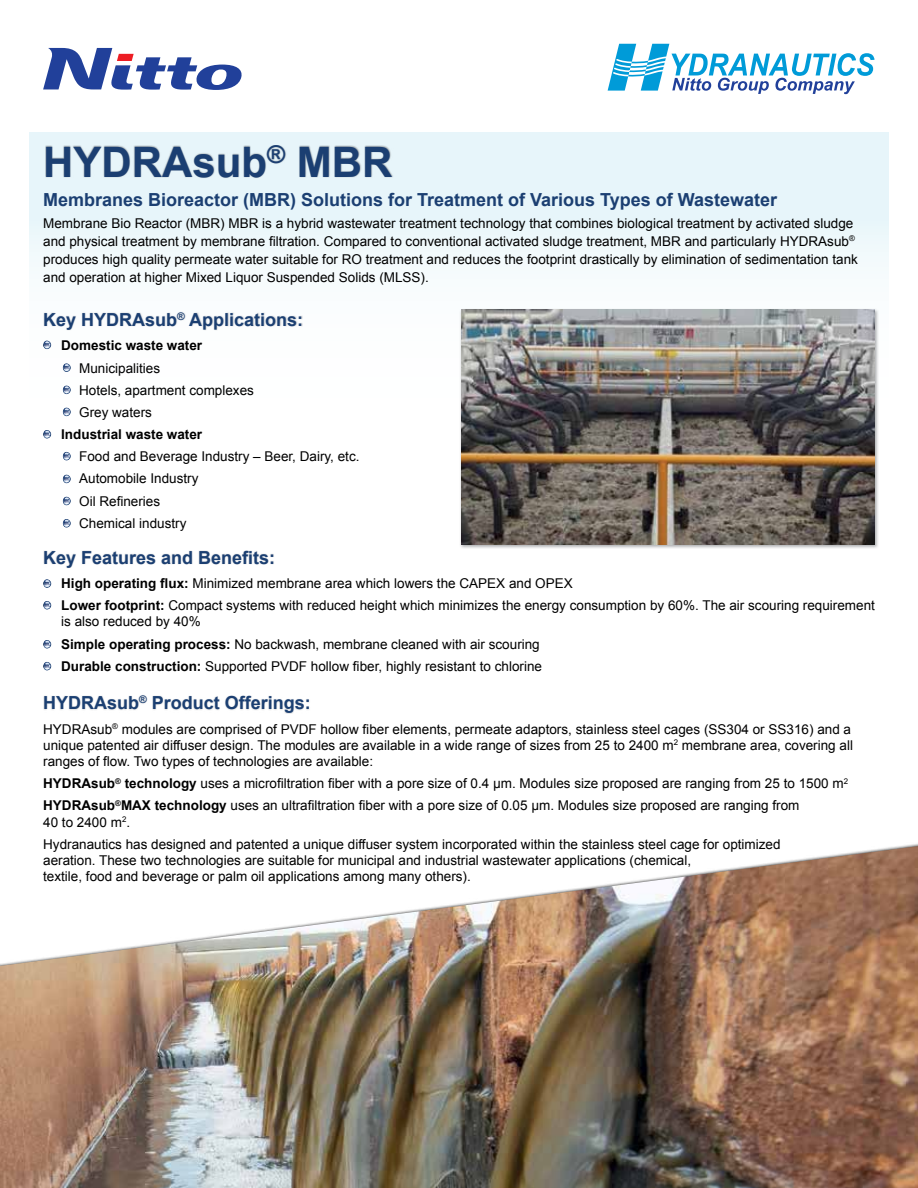
<style>
.page{position:relative;width:918px;height:1188px;background:#fff}
.page>*{position:absolute;margin:0;border:0;box-sizing:border-box;transform-origin:0 0}
.t1{font:700 42px "Arial";color:#1b3f72}
.t2{font:700 18px "Arial";color:#1b3f72}
.t3{font:13.5px/16.2px "Arial";color:#000}
.t4{font:700 13.5px "Arial";color:#000}
.s1{font-weight:700}
</style>
<div class="page">
<div style="left:29px;top:133px;width:860px;height:365px;background:linear-gradient(to bottom,#e6f5fa,#fff)"></div>
<div style="left:45px;top:145px;width:349px;height:34px;background:#6d6e71;opacity:.6"></div>
<div style="left:43px;top:311px;width:260px;height:20px;background:#6d6e71;opacity:.3"></div>
<svg style="left:44px;top:341px;width:7px;height:8px"></svg>
<div style="left:44px;top:430px;width:7px;height:8px;border:1px solid #1b3f72;border-radius:50%"></div>
<svg style="left:44px;top:431px;width:7px;height:7px"></svg>
<svg style="left:63px;top:364px;width:7px;height:8px"></svg>
<svg style="left:63px;top:386px;width:7px;height:8px"></svg>
<svg style="left:63px;top:408px;width:7px;height:8px"></svg>
<svg style="left:63px;top:452px;width:7px;height:8px"></svg>
<svg style="left:63px;top:475px;width:7px;height:8px"></svg>
<svg style="left:63px;top:497px;width:7px;height:8px"></svg>
<div style="left:63px;top:519px;width:7px;height:8px;border:1px solid #1b3f72;border-radius:50%"></div>
<svg style="left:63px;top:520px;width:7px;height:7px"></svg>
<div style="left:460px;top:308px;width:419px;height:241px;background:#939598;opacity:.75"></div>
<img style="left:461px;top:310px;width:413px;height:234px">
<img style="left:0;top:846px;width:918px;height:342px">
<div style="left:43px;top:550px;width:232px;height:19px;background:#6d6e71;opacity:.3"></div>
<svg style="left:44px;top:580px;width:7px;height:7px"></svg>
<svg style="left:44px;top:601px;width:7px;height:8px"></svg>
<div style="left:44px;top:640px;width:7px;height:8px;border:1px solid #1b3f72;border-radius:50%"></div>
<svg style="left:44px;top:641px;width:7px;height:7px"></svg>
<svg style="left:44px;top:662px;width:7px;height:8px"></svg>
<div style="left:43px;top:695px;width:268px;height:19px;background:#6d6e71;opacity:.3"></div>
<svg style="left:608px;top:44px;width:266px;height:50px"></svg>
<svg style="left:43px;top:48px;width:199px;height:42px"></svg>
<h1 class="t1" style="left:43px;top:134px;width:351px">HYDRAsub<sup>®</sup> MBR</h1>
<h2 class="t2" style="left:43px;top:188px;width:736px">Membranes Bioreactor (MBR) Solutions for Treatment of Various Types of Wastewater</h2>
<p class="t3" style="left:43px;top:214px;width:816px;line-height:18px">Membrane Bio Reactor (MBR) MBR is a hybrid wastewater treatment technology that combines biological treatment by activated sludge and physical treatment by membrane filtration. Compared to conventional activated sludge treatment, MBR and particularly HYDRAsub<sup>® </sup>produces high quality permeate water suitable for RO treatment and reduces the footprint drastically by elimination of sedimentation tank and operation at higher Mixed Liquor Suspended Solids (MLSS).</p>
<h2 class="t2" style="left:43px;top:308px;width:262px">Key HYDRAsub<sup>®</sup> Applications:</h2>
<p class="t4" style="left:43px;top:337px;width:161px">• Domestic waste water</p>
<p class="t3" style="left:64px;top:360px;width:98px">• Municipalities</p>
<p class="t3" style="left:64px;top:382px;width:191px">• Hotels, apartment complexes</p>
<p class="t3" style="left:64px;top:404px;width:89px">• Grey waters</p>
<p class="t4" style="left:43px;top:425px;width:161px">• Industrial waste water</p>
<p class="t3" style="left:64px;top:449px;width:297px">• Food and Beverage Industry – Beer, Dairy, etc.</p>
<p class="t3" style="left:64px;top:471px;width:136px">• Automobile Industry</p>
<p class="t3" style="left:64px;top:493px;width:98px">• Oil Refineries</p>
<p class="t3" style="left:64px;top:515px;width:124px">• Chemical industry</p>
<h2 class="t2" style="left:43px;top:545px;width:234px">Key Features and Benefits:</h2>
<p class="t3" style="left:43px;top:575px;width:531px"><span class="s1">• High operating flux:</span> Minimized membrane area which lowers the CAPEX and OPEX</p>
<p class="t3" style="left:61px;top:598px;width:815px;text-indent:-18px"><span class="s1">• Lower footprint:</span> Compact systems with reduced height which minimizes the energy consumption by 60%. The air scouring requirement is also reduced by 40%</p>
<p class="t3" style="left:43px;top:636px;width:498px"><span class="s1">• Simple operating process:</span> No backwash, membrane cleaned with air scouring</p>
<p class="t3" style="left:43px;top:658px;width:500px"><span class="s1">• Durable construction:</span> Supported PVDF hollow fiber, highly resistant to chlorine</p>
<h2 class="t2" style="left:43px;top:691px;width:269px">HYDRAsub<sup>®</sup> Product Offerings:</h2>
<p class="t3" style="left:43px;top:721px;width:811px">HYDRAsub<sup>®</sup> modules are comprised of PVDF hollow fiber elements, permeate adaptors, stainless steel cages (SS304 or SS316) and a unique patented air diffuser design. The modules are available in a wide range of sizes from 25 to 2400 m<sup>2</sup> membrane area, covering all ranges of flow. Two types of technologies are available:</p>
<p class="t3" style="left:43px;top:772px;width:807px;line-height:22.2px"><span class="s1">HYDRAsub</span><sup>®</sup> <span class="s1">technology</span> uses a microfiltration fiber with a pore size of 0.4 µm. Modules size proposed are ranging from 25 to 1500 m<sup>2<br></sup><span class="s1">HYDRAsub</span><sup>®</sup><span class="s1">MAX technology</span> uses an ultrafiltration fiber with a pore size of 0.05 µm. Modules size proposed are ranging from</p>
<p class="t3" style="left:43px;top:811px;width:739px;line-height:22.2px">40 to 2400 m<sup>2</sup>.<br>Hydranautics has designed and patented a unique diffuser system incorporated within the stainless steel cage for optimized</p>
<p class="t3" style="left:43px;top:852px;width:649px">aeration. These two technologies are suitable for municipal and industrial wastewater applications (chemical, textile, food and beverage or palm oil applications among many others).</p>
</div>
